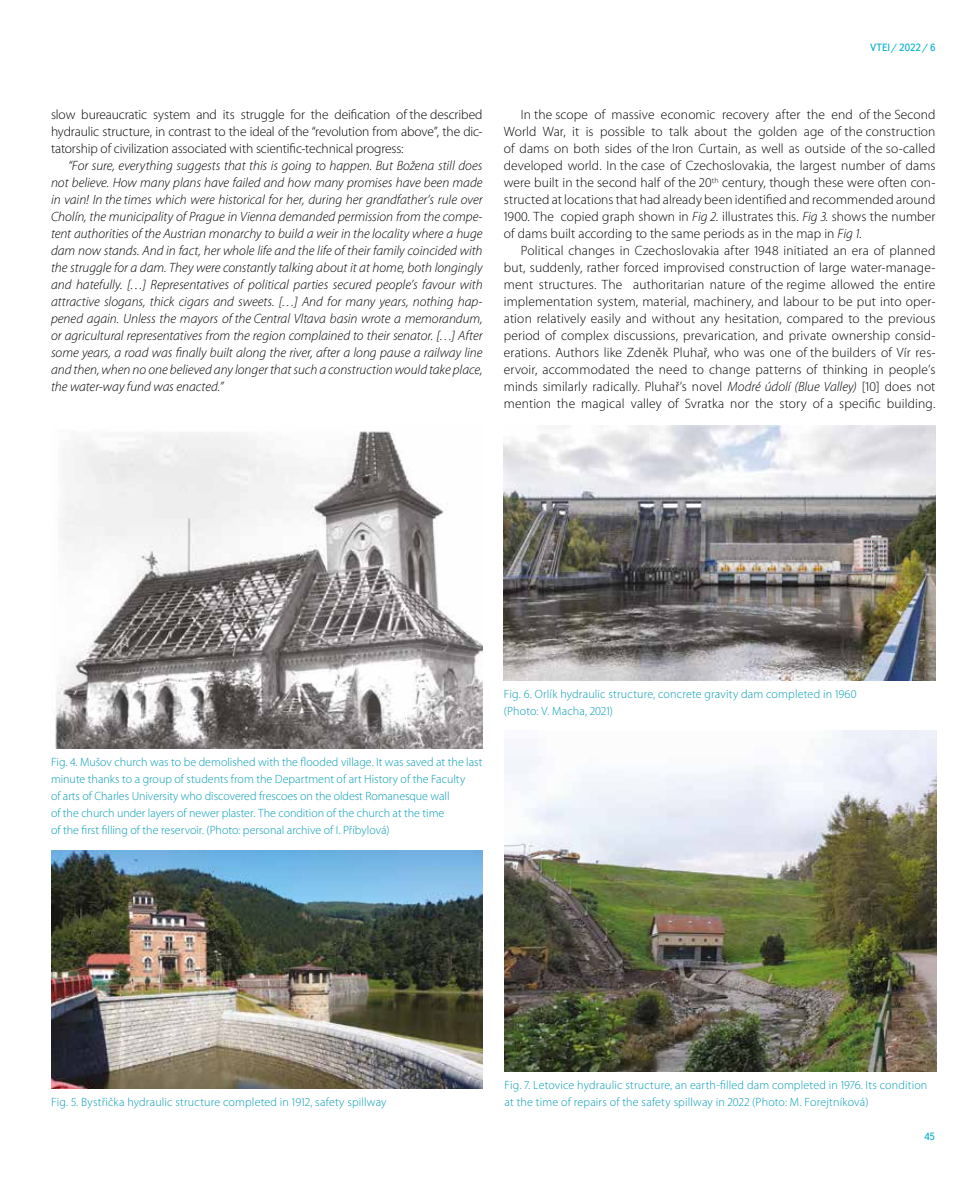
<style>
.page{position:relative;width:978px;height:1191px;background:#fff}
.page>*{position:absolute;margin:0;border:0;box-sizing:border-box;transform-origin:0 0}
.t1{font:300 13.5px/17px "Myriad Pro";letter-spacing:.005em;color:#000;text-align:justify}
.t2{font:italic 300 13.5px/17px "Myriad Pro";color:#000;text-align:justify}
.t3{font:300 12px/17px "Myriad Pro";letter-spacing:.005em;color:#009cb4}
.t4{font:10.5px "Textbook New";color:#00afcb}
.s1{font-style:italic}
</style>
<div class="page">
<img style="left:51px;top:431px;width:432px;height:317px">
<img style="left:504px;top:425px;width:431px;height:255px">
<img style="left:51px;top:850px;width:432px;height:239px">
<img style="left:505px;top:730px;width:431px;height:341px">
<p class="t4" style="left:870px;top:41px;width:67px">VTEI/ 2022/ 6</p>
<p class="t1" style="left:51px;top:106px;width:433px">slow bureaucratic system and its struggle for the deification of the described hydraulic structure, in contrast to the ideal of the “revolution from above”, the dic&shy;tatorship of civilization associated with scientific-technical progress:</p>
<p class="t2" style="left:51px;top:157px;width:433px;text-indent:17px">“For sure, everything suggests that this is going to happen. But Božena still does not believe. How many plans have failed and how many promises have been made in vain! In the times which were historical for her, during her grandfather’s rule over Cholín, the municipality of Prague in Vienna demanded permission from the compe&shy;tent authorities of the Austrian monarchy to build a weir in the locality where a huge dam now stands. And in fact, her whole life and the life of their family coincided with the struggle for a dam. They were constantly talking about it at home, both longingly and hatefully. […] Representatives of political parties secured people’s favour with attractive slogans, thick cigars and sweets. […] And for many years, nothing hap&shy;pened again. Unless the mayors of the Central Vltava basin wrote a memorandum, or agricultural representatives from the region complained to their senator. […] After some years, a road was finally built along the river, after a long pause a railway line and then, when no one believed any longer that such a construction would take place, the water-way fund was enacted.”</p>
<p class="t1" style="left:504px;top:106px;width:433px;text-indent:17px">In the scope of massive economic recovery after the end of the Second World War, it is possible to talk about the golden age of the construction of dams on both sides of the Iron Curtain, as well as outside of the so-called developed world. In the case of Czechoslovakia, the largest number of dams were built in the second half of the 20<sup>th</sup> century, though these were often con&shy;structed at locations that had already been identified and recommended around 1900. The copied graph shown in <span class="s1">Fig 2.</span> illustrates this. <span class="s1">Fig 3.</span> shows the number of dams built according to the same periods as in the map in <span class="s1">Fig 1</span>.</p>
<p class="t1" style="left:504px;top:242px;width:433px;text-indent:17px">Political changes in Czechoslovakia after 1948 initiated an era of planned but, suddenly, rather forced improvised construction of large water-manage&shy;ment structures. The authoritarian nature of the regime allowed the entire implementation system, material, machinery, and labour to be put into oper&shy;ation relatively easily and without any hesitation, compared to the previous period of complex discussions, prevarication, and private ownership consid&shy;erations. Authors like Zdeněk Pluhař, who was one of the builders of Vír res&shy;ervoir, accommodated the need to change patterns of thinking in people’s minds similarly radically. Pluhař’s novel <span class="s1">Modré údolí (Blue Valley)</span> [10] does not mention the magical valley of Svratka nor the story of a specific building.</p>
<p class="t3" style="left:51px;top:753px;width:433px">Fig. 4. Mušov church was to be demolished with the flooded village. It was saved at the last minute thanks to a group of students from the Department of art History of the Faculty<br>of arts of Charles University who discovered frescoes on the oldest Romanesque wall<br>of the church under layers of newer plaster. The condition of the church at the time<br>of the first filling of the reservoir. (Photo: personal archive of I. Přibylová)</p>
<p class="t3" style="left:504px;top:685px;width:354px">Fig. 6. Orlík hydraulic structure, concrete gravity dam completed in 1960 (Photo: V. Macha, 2021)</p>
<p class="t3" style="left:51px;top:1093px;width:337px">Fig. 5. Bystřička hydraulic structure completed in 1912, safety spillway</p>
<p class="t3" style="left:505px;top:1076px;width:424px">Fig. 7. Letovice hydraulic structure, an earth-filled dam completed in 1976. Its condition at the time of repairs of the safety spillway in 2022 (Photo: M. Forejtníková)</p>
<p class="t4" style="left:924px;top:1130px;width:12px">45</p>
</div>
